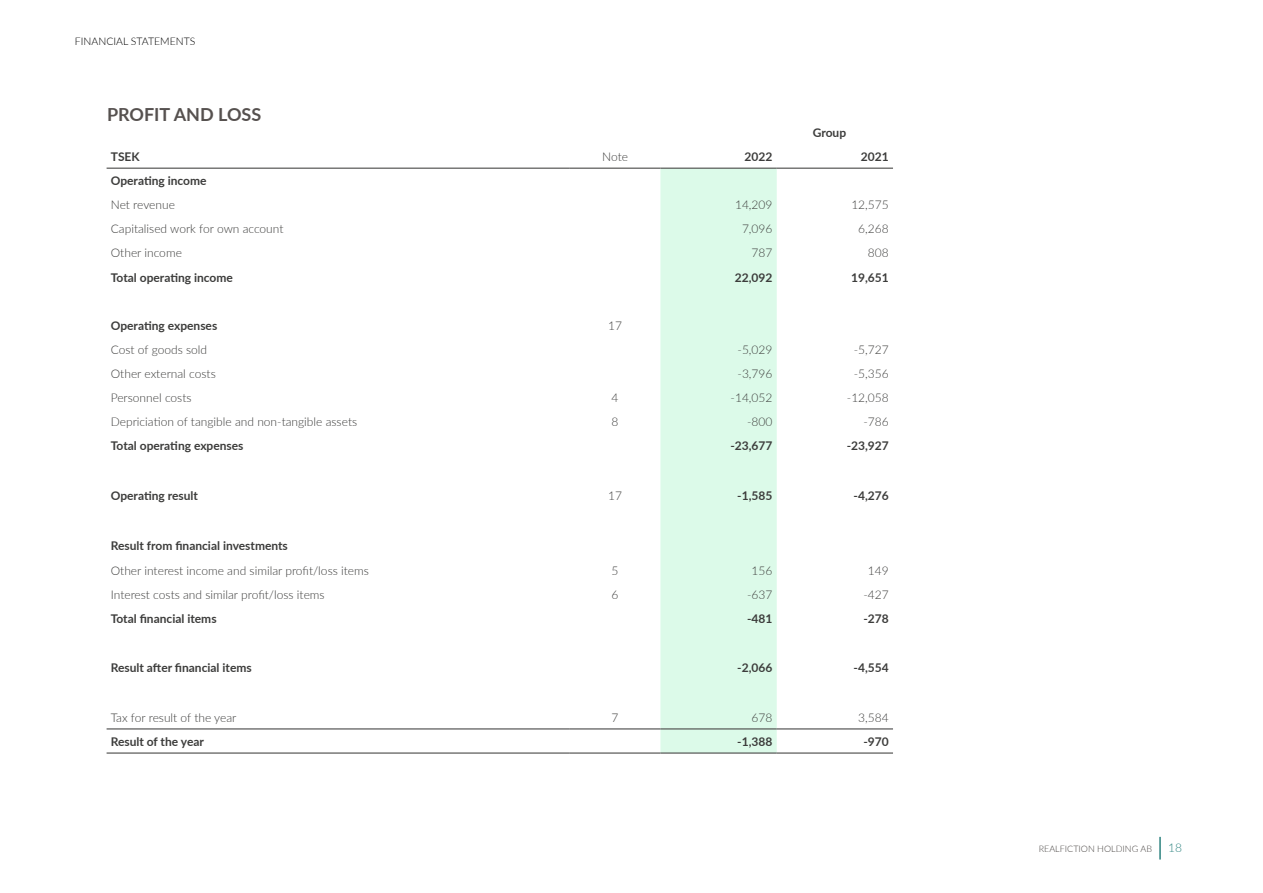
<style>
.page{position:relative;width:1263px;height:893px;background:#fff}
.page>*{position:absolute;margin:0;border:0;box-sizing:border-box;transform-origin:0 0}
.t1{font:700 18px "Lato";color:#56514f}
.t2{font:300 12px "Lato";color:#3c3c3b}
.t3{font:700 12px "Lato";color:#3c3c3b}
.t4{font:300 12px "Lato";color:#2d8380}
.t5{font:300 10.5px "Lato";color:#000}
.t6{font:300 9px "Lato";color:#484442}
</style>
<div class="page">
<hr style="left:1159px;top:837px;width:2px;height:22px;background:#2d8380">
<div style="left:660px;top:169px;width:117px;height:583px;background:#dcfae9"></div>
<hr style="left:107px;top:728px;width:463px;height:1px;background:#4a4a49">
<hr style="left:570px;top:728px;width:90px;height:1px;background:#4a4a49">
<hr style="left:660px;top:728px;width:117px;height:1px;background:#4a4a49">
<hr style="left:777px;top:728px;width:116px;height:1px;background:#4a4a49">
<hr style="left:107px;top:752px;width:463px;height:2px;background:#4a4a49">
<hr style="left:570px;top:752px;width:90px;height:2px;background:#4a4a49">
<hr style="left:660px;top:752px;width:117px;height:2px;background:#4a4a49">
<hr style="left:777px;top:752px;width:116px;height:2px;background:#4a4a49">
<hr style="left:107px;top:168px;width:463px;height:1px;background:#4a4a49">
<hr style="left:570px;top:168px;width:90px;height:1px;background:#4a4a49">
<hr style="left:660px;top:168px;width:117px;height:1px;background:#4a4a49">
<hr style="left:777px;top:168px;width:116px;height:1px;background:#4a4a49">
<p class="t5" style="left:75px;top:34px;width:122px">FINANCIAL STATEMENTS</p>
<h1 class="t1" style="left:107px;top:101px;width:156px">PROFIT AND LOSS</h1>
<p class="t3" style="left:813px;top:124px;width:35px">Group</p>
<p class="t3" style="left:111px;top:148px;width:30px">TSEK</p>
<p class="t2" style="left:602px;top:148px;width:27px">Note</p>
<p class="t3" style="left:745px;top:148px;width:29px">2022</p>
<p class="t3" style="left:861px;top:148px;width:29px">2021</p>
<p class="t3" style="left:111px;top:172px;width:97px">Operating income</p>
<p class="t2" style="left:111px;top:197px;width:66px">Net revenue</p>
<p class="t2" style="left:735px;top:197px;width:39px">14,209</p>
<p class="t2" style="left:851px;top:197px;width:39px">12,575</p>
<p class="t2" style="left:111px;top:221px;width:174px">Capitalised work for own account</p>
<p class="t2" style="left:742px;top:221px;width:32px">7,096</p>
<p class="t2" style="left:858px;top:221px;width:32px">6,268</p>
<p class="t2" style="left:111px;top:245px;width:73px">Other income</p>
<p class="t2" style="left:752px;top:245px;width:22px">787</p>
<p class="t2" style="left:868px;top:245px;width:22px">808</p>
<p class="t3" style="left:111px;top:268px;width:124px">Total operating income</p>
<p class="t3" style="left:735px;top:268px;width:39px">22,092</p>
<p class="t3" style="left:851px;top:268px;width:39px">19,651</p>
<p class="t3" style="left:111px;top:317px;width:108px">Operating expenses</p>
<p class="t2" style="left:608px;top:317px;width:15px">17</p>
<p class="t2" style="left:111px;top:341px;width:98px">Cost of goods sold</p>
<p class="t2" style="left:737px;top:341px;width:36px">-5,029</p>
<p class="t2" style="left:854px;top:341px;width:36px">-5,727</p>
<p class="t2" style="left:111px;top:365px;width:106px">Other external costs</p>
<p class="t2" style="left:737px;top:365px;width:36px">-3,796</p>
<p class="t2" style="left:854px;top:365px;width:36px">-5,356</p>
<p class="t2" style="left:111px;top:389px;width:82px">Personnel costs</p>
<p class="t2" style="left:612px;top:389px;width:8px">4</p>
<p class="t2" style="left:731px;top:389px;width:43px">-14,052</p>
<p class="t2" style="left:847px;top:389px;width:43px">-12,058</p>
<p class="t2" style="left:111px;top:414px;width:248px">Depriciation of tangible and non-tangible assets</p>
<p class="t2" style="left:612px;top:414px;width:8px">8</p>
<p class="t2" style="left:747px;top:414px;width:27px">-800</p>
<p class="t2" style="left:863px;top:414px;width:27px">-786</p>
<p class="t3" style="left:111px;top:437px;width:134px">Total operating expenses</p>
<p class="t3" style="left:730px;top:437px;width:44px">-23,677</p>
<p class="t3" style="left:847px;top:437px;width:44px">-23,927</p>
<p class="t3" style="left:111px;top:487px;width:89px">Operating result</p>
<p class="t2" style="left:608px;top:487px;width:15px">17</p>
<p class="t3" style="left:737px;top:487px;width:37px">-1,585</p>
<p class="t3" style="left:854px;top:487px;width:37px">-4,276</p>
<p class="t3" style="left:111px;top:537px;width:179px">Result from financial investments</p>
<p class="t2" style="left:111px;top:562px;width:260px">Other interest income and similar profit/loss items</p>
<p class="t2" style="left:612px;top:562px;width:8px">5</p>
<p class="t2" style="left:751px;top:562px;width:22px">156</p>
<p class="t2" style="left:868px;top:562px;width:22px">149</p>
<p class="t2" style="left:111px;top:586px;width:215px">Interest costs and similar profit/loss items</p>
<p class="t2" style="left:612px;top:586px;width:8px">6</p>
<p class="t2" style="left:747px;top:586px;width:27px">-637</p>
<p class="t2" style="left:863px;top:586px;width:27px">-427</p>
<p class="t3" style="left:111px;top:610px;width:107px">Total financial items</p>
<p class="t3" style="left:747px;top:610px;width:27px">-481</p>
<p class="t3" style="left:863px;top:610px;width:27px">-278</p>
<p class="t3" style="left:111px;top:659px;width:142px">Result after financial items</p>
<p class="t3" style="left:737px;top:659px;width:37px">-2,066</p>
<p class="t3" style="left:853px;top:659px;width:37px">-4,554</p>
<p class="t2" style="left:111px;top:709px;width:127px">Tax for result of the year</p>
<p class="t2" style="left:612px;top:709px;width:8px">7</p>
<p class="t2" style="left:751px;top:709px;width:22px">678</p>
<p class="t2" style="left:858px;top:709px;width:32px">3,584</p>
<p class="t3" style="left:111px;top:733px;width:95px">Result of the year</p>
<p class="t3" style="left:737px;top:733px;width:37px">-1,388</p>
<p class="t3" style="left:863px;top:733px;width:27px">-970</p>
<p class="t6" style="left:1039px;top:842px;width:115px">REALFICTION HOLDING AB</p>
<p class="t4" style="left:1168px;top:839px;width:15px">18</p>
</div>
